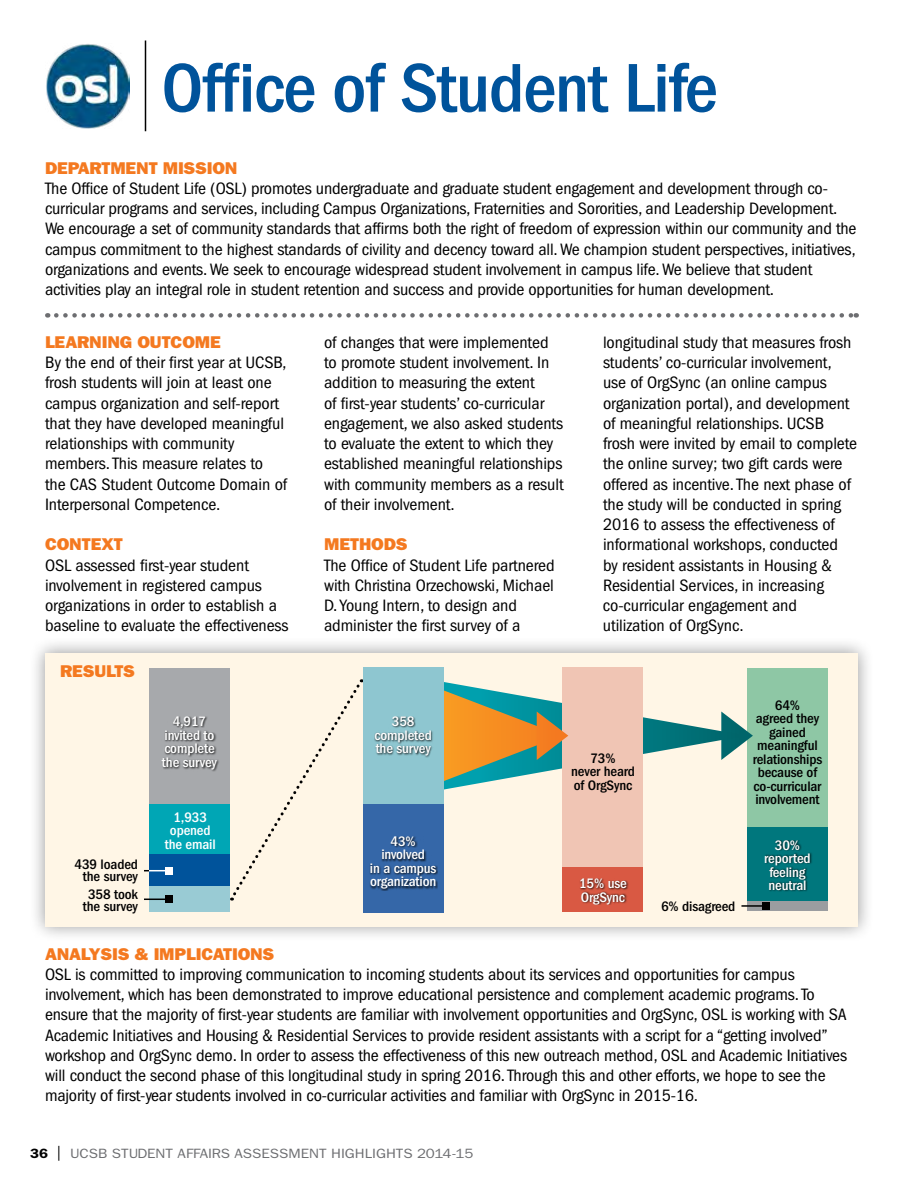
<style>
.page{position:relative;width:918px;height:1188px;background:#fff}
.page>*{position:absolute;margin:0;border:0;box-sizing:border-box;transform-origin:0 0}
.t1{font:500 condensed 71.25px "ITC Franklin Gothic Std";letter-spacing:-.02em;color:#00539b;scale:1.05 1}
.t2{font:condensed 17.1px/20.2px "ITC Franklin Gothic Std";letter-spacing:-.01em;color:#000;scale:1.05 1}
.t3{font:17.1px "ITC Franklin Gothic Std Hvy";letter-spacing:-.01em;color:#f47920;scale:1.05 1}
.t4{font:500 condensed 14.25px/13.5px "ITC Franklin Gothic Std";letter-spacing:-.01em;color:#000;text-align:center;scale:1.05 1}
.t5{font:500 condensed 14.25px/13.5px "ITC Franklin Gothic Std";letter-spacing:-.01em;color:#fff;text-align:center;scale:1.05 1}
.t6{font:13.5px "ITC Franklin Gothic Std";color:#6d6e71;scale:1.11 1}
.s1{font-weight:600;color:#000}
.s2{font-size:14.85px;color:#000}
</style>
<div class="page">
<hr style="left:145px;top:40px;width:1px;height:91px;background:#000">
<img style="left:46px;top:44px;width:84px;height:84px">
<div style="left:29px;top:636px;width:845px;height:307px;background:#000;opacity:.4"></div>
<div style="left:45px;top:653px;width:813px;height:273px;background:#fff6e6"></div>
<svg style="left:56px;top:313px;width:801px;height:5px"></svg>
<div style="left:747px;top:668px;width:81px;height:159px;background:#8ec7a5"></div>
<div style="left:747px;top:901px;width:81px;height:10px;background:#9b9da0"></div>
<div style="left:149px;top:668px;width:81px;height:242px;background:#a7a9ac"></div>
<div style="left:149px;top:805px;width:81px;height:103px;background:#00a6b5"></div>
<div style="left:149px;top:854px;width:81px;height:33px;background:#00539b"></div>
<div style="left:149px;top:887px;width:81px;height:25px;background:#99cbd4"></div>
<div style="left:161px;top:716px;width:59px;height:55px;background:#000;opacity:.75"></div>
<div style="left:165px;top:867px;width:7px;height:7px;background:#fff"></div>
<svg style="left:230px;top:679px;width:133px;height:222px"></svg>
<div style="left:747px;top:827px;width:81px;height:74px;background:#00777d"></div>
<svg style="left:144px;top:870px;width:21px;height:1px"></svg>
<div style="left:165px;top:896px;width:7px;height:7px;background:#000"></div>
<svg style="left:144px;top:899px;width:21px;height:1px"></svg>
<div style="left:562px;top:668px;width:81px;height:244px;background:#f0c5b4"></div>
<div style="left:562px;top:867px;width:81px;height:45px;background:#d95943"></div>
<div style="left:579px;top:878px;width:50px;height:27px;background:#000;opacity:.75"></div>
<svg style="left:444px;top:682px;width:309px;height:108px"></svg>
<div style="left:363px;top:668px;width:81px;height:244px;background:#8ec6d0"></div>
<div style="left:363px;top:804px;width:81px;height:108px;background:#3567a8"></div>
<div style="left:374px;top:716px;width:59px;height:41px;background:#000;opacity:.75"></div>
<div style="left:370px;top:836px;width:68px;height:55px;background:#000;opacity:.75"></div>
<div style="left:765px;top:840px;width:47px;height:51px;background:#000;opacity:.75"></div>
<div style="left:763px;top:902px;width:7px;height:8px;background:#000"></div>
<hr style="left:741px;top:905px;width:22px;height:2px;background:#000">
<h1 class="t1" style="left:161px;top:48px;width:531px">Office of Student Life</h1>
<p class="t3" style="left:45px;top:158px;width:185px">DEPARTMENT MISSION</p>
<p class="t2" style="left:45px;top:178px;width:774px">The Office of Student Life (OSL) promotes undergraduate and graduate student engagement and development through co&shy;curricular programs and services, including Campus Organizations, Fraternities and Sororities, and Leadership Development.<br>We encourage a set of community standards that affirms both the right of freedom of expression within our community and the campus commitment to the highest standards of civility and decency toward all. We champion student perspectives, initiatives, organizations and events. We seek to encourage widespread student involvement in campus life. We believe that student activities play an integral role in student retention and success and provide opportunities for human development.</p>
<p class="t3" style="left:45px;top:332px;width:169px">LEARNING OUTCOME</p>
<p class="t2" style="left:45px;top:353px;width:232px">By the end of their first year at UCSB, frosh students will join at least one campus organization and self-report that they have developed meaningful relationships with community members. This measure relates to the CAS Student Outcome Domain of Interpersonal Competence.</p>
<p class="t3" style="left:45px;top:534px;width:76px">CONTEXT</p>
<p class="t2" style="left:45px;top:555px;width:234px">OSL assessed first-year student involvement in registered campus organizations in order to establish a baseline to evaluate the effectiveness</p>
<p class="t3" style="left:60px;top:661px;width:73px">RESULTS</p>
<p class="t4" style="left:75px;top:858px;width:62px;line-height:12px">439 loaded the survey</p>
<p class="t4" style="left:83px;top:888px;width:54px;line-height:12px">358 took the survey</p>
<p class="t5" style="left:162px;top:715px;width:54px">4,917 invited to complete the survey</p>
<p class="t5" style="left:165px;top:810px;width:50px">1,933 opened the email</p>
<p class="t2" style="left:324px;top:332px;width:230px">of changes that were implemented to promote student involvement. In addition to measuring the extent<br>of first-year students’ co-curricular engagement, we also asked students to evaluate the extent to which they established meaningful relationships with community members as a result of their involvement.</p>
<p class="t3" style="left:324px;top:534px;width:81px">METHODS</p>
<p class="t2" style="left:324px;top:555px;width:221px">The Office of Student Life partnered with Christina Orzechowski, Michael D. Young Intern, to design and administer the first survey of a</p>
<p class="t2" style="left:603px;top:332px;width:244px">longitudinal study that measures frosh students’ co-curricular involvement, use of OrgSync (an online campus organization portal), and development of meaningful relationships. UCSB frosh were invited by email to complete the online survey; two gift cards were offered as incentive. The next phase of the study will be conducted in spring 2016 to assess the effectiveness of informational workshops, conducted<br>by resident assistants in Housing &amp; Residential Services, in increasing co-curricular engagement and utilization of OrgSync.</p>
<p class="t5" style="left:375px;top:715px;width:56px">358 completed the survey</p>
<p class="t4" style="left:571px;top:751px;width:62px">73%<br>never heard of OrgSync</p>
<p class="t4" style="left:753px;top:698px;width:68px">64%<br>agreed they gained meaningful relationships because of co-curricular involvement</p>
<p class="t5" style="left:370px;top:835px;width:65px">43% involved<br>in a campus organization</p>
<p class="t5" style="left:764px;top:838px;width:46px">30% reported feeling neutral</p>
<p class="t4" style="left:661px;top:899px;width:72px">6% disagreed</p>
<p class="t5" style="left:579px;top:877px;width:47px;text-align:left">15% use<br>OrgSync</p>
<p class="t3" style="left:45px;top:944px;width:220px">ANALYSIS &amp; IMPLICATIONS</p>
<p class="t2" style="left:45px;top:964px;width:765px">OSL is committed to improving communication to incoming students about its services and opportunities for campus involvement, which has been demonstrated to improve educational persistence and complement academic programs. To ensure that the majority of first-year students are familiar with involvement opportunities and OrgSync, OSL is working with SA Academic Initiatives and Housing &amp; Residential Services to provide resident assistants with a script for a “getting involved” workshop and OrgSync demo. In order to assess the effectiveness of this new outreach method, OSL and Academic Initiatives will conduct the second phase of this longitudinal study in spring 2016. Through this and other efforts, we hope to see the majority of first-year students involved in co-curricular activities and familiar with OrgSync in 2015-16.</p>
<p class="t6" style="left:30px;top:1146px;width:401px"><span class="s1">36</span> <span class="s2">|</span> UCSB STUDENT AFFAIRS ASSESSMENT HIGHLIGHTS 2014-15</p>
</div>
